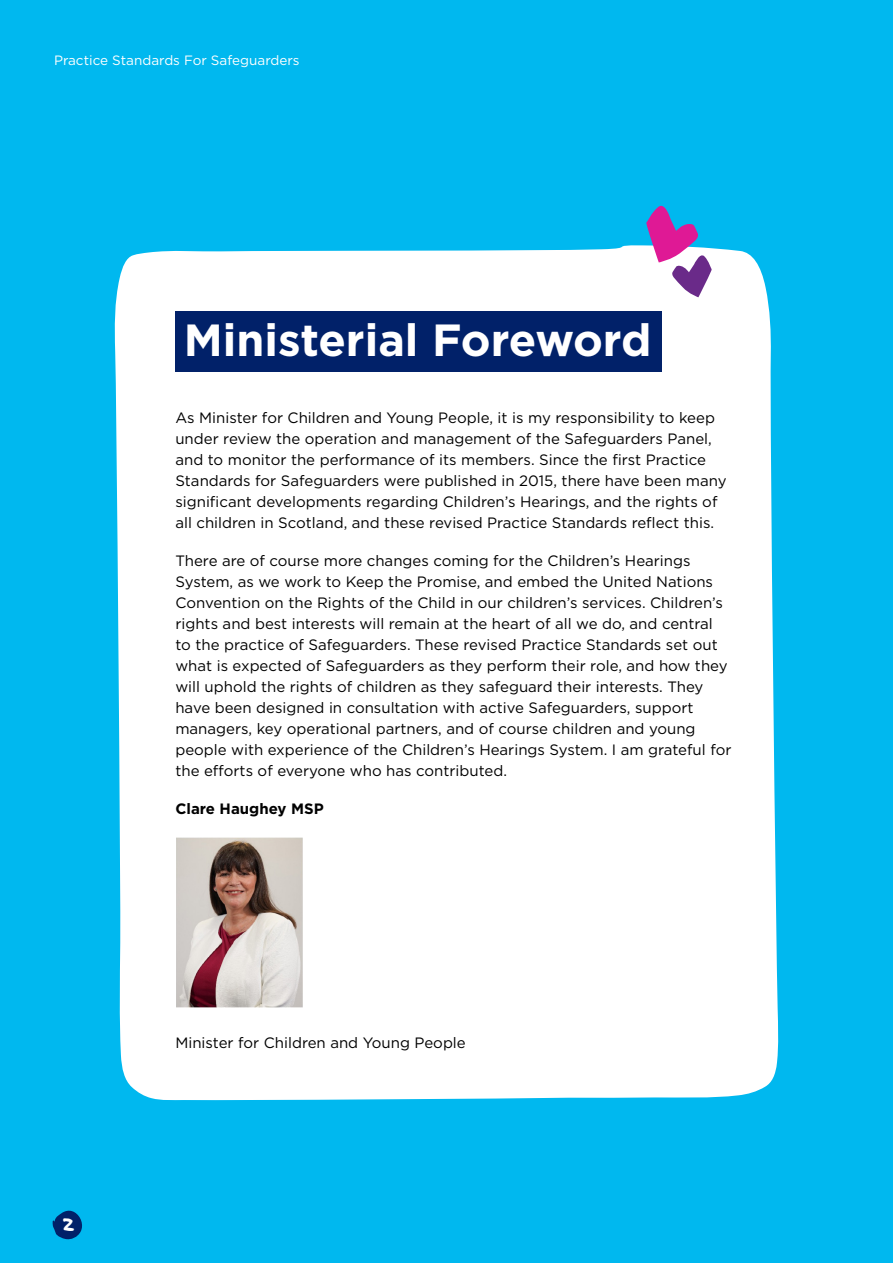
<style>
.page{position:relative;width:893px;height:1263px;background:#00b8ef}
.page>*{position:absolute;margin:0;border:0;box-sizing:border-box;transform-origin:0 0}
.t1{font:700 45px "Gotham";color:#fff}
.t2{font:27px "Good Dog";color:#fff}
.t3{font:15px/21px "Gotham";color:#000}
.t4{font:700 15px "Gotham";color:#000}
.t5{font:13.5px "Gotham";color:#fff}
</style>
<div class="page">
<div style="left:114px;top:245px;width:665px;height:856px;background:#fff"></div>
<div style="left:175px;top:312px;width:487px;height:60px;background:#012169"></div>
<svg style="left:645px;top:205px;width:67px;height:92px"></svg>
<img style="left:177px;top:838px;width:126px;height:169px">
<hr style="left:892px;top:0;width:1px;height:1263px;background:#df1995">
<svg style="left:53px;top:1210px;width:29px;height:30px"></svg>
<p class="t5" style="left:54px;top:51px;width:247px">Practice Standards For Safeguarders</p>
<h1 class="t1" style="left:184px;top:311px;width:469px">Ministerial Foreword</h1>
<p class="t3" style="left:175px;top:407px;width:553px">As Minister for Children and Young People, it is my responsibility to keep under review the operation and management of the Safeguarders Panel, and to monitor the performance of its members. Since the first Practice Standards for Safeguarders were published in 2015, there have been many significant developments regarding Children’s Hearings, and the rights of all children in Scotland, and these revised Practice Standards reflect this.</p>
<p class="t3" style="left:175px;top:550px;width:557px">There are of course more changes coming for the Children’s Hearings System, as we work to Keep the Promise, and embed the United Nations Convention on the Rights of the Child in our children’s services. Children’s rights and best interests will remain at the heart of all we do, and central to the practice of Safeguarders. These revised Practice Standards set out what is expected of Safeguarders as they perform their role, and how they will uphold the rights of children as they safeguard their interests. They have been designed in consultation with active Safeguarders, support managers, key operational partners, and of course children and young people with experience of the Children’s Hearings System. I am grateful for the efforts of everyone who has contributed.</p>
<p class="t4" style="left:175px;top:799px;width:150px">Clare Haughey MSP</p>
<h2 class="t2" style="left:63px;top:1209px;width:13px">2</h2>
<p class="t3" style="left:175px;top:1032px;width:292px">Minister for Children and Young People</p>
</div>
